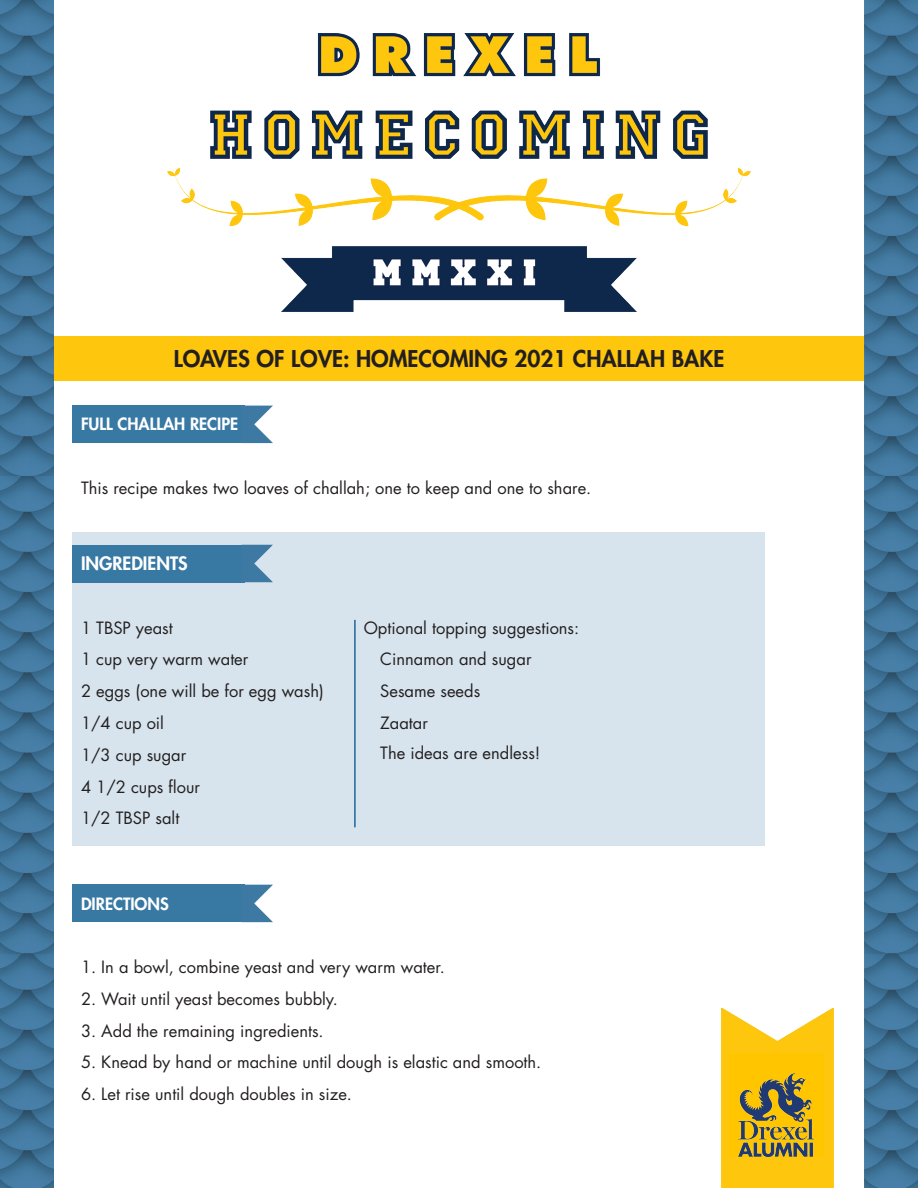
<style>
.page{position:relative;width:918px;height:1188px;background:#fff}
.page>*{position:absolute;margin:0;border:0;box-sizing:border-box;transform-origin:0 0}
.t1{font:800 22.5px "Futura Std";color:#231f20}
.t2{font:800 18px "Futura Std";color:#fff}
.t3{font:16.5px "Futura Std";color:#231f20}
.t4{font:800 16.5px "Futura Std";color:#fff}
</style>
<div class="page">
<img style="left:168px;top:33px;width:583px;height:279px">
<img style="left:0;top:0;width:54px;height:477px">
<img style="left:0;top:477px;width:54px;height:477px">
<img style="left:0;top:954px;width:54px;height:234px">
<img style="left:864px;top:0;width:54px;height:477px">
<img style="left:864px;top:477px;width:54px;height:477px">
<img style="left:864px;top:954px;width:54px;height:234px">
<img style="left:721px;top:1008px;width:113px;height:180px">
<div style="left:729px;top:1053px;width:94px;height:103px;background:#ffc600"></div>
<img style="left:739px;top:1074px;width:75px;height:83px">
<div style="left:54px;top:336px;width:810px;height:45px;background:#fec60d"></div>
<div style="left:72px;top:533px;width:693px;height:313px;background:#d7e4ed"></div>
<div style="left:72px;top:545px;width:172px;height:37px;background:#3879a4"></div>
<svg style="left:244px;top:545px;width:29px;height:37px"></svg>
<div style="left:72px;top:406px;width:172px;height:37px;background:#3879a4"></div>
<svg style="left:244px;top:406px;width:29px;height:37px"></svg>
<hr style="left:354px;top:620px;width:2px;height:207px;background:#3879a4">
<div style="left:72px;top:885px;width:172px;height:37px;background:#3879a4"></div>
<svg style="left:244px;top:885px;width:29px;height:37px"></svg>
<p class="t1" style="left:174px;top:344px;width:552px">LOAVES OF LOVE: HOMECOMING 2021 CHALLAH BAKE</p>
<p class="t4" style="left:81px;top:413px;width:159px">FULL CHALLAH RECIPE</p>
<p class="t3" style="left:81px;top:477px;width:512px">This recipe makes two loaves of challah; one to keep and one to share.</p>
<p class="t2" style="left:81px;top:552px;width:108px">INGREDIENTS</p>
<p class="t3" style="left:81px;top:617px;width:93px">1 TBSP yeast</p>
<p class="t3" style="left:81px;top:649px;width:169px">1 cup very warm water</p>
<p class="t3" style="left:81px;top:681px;width:244px">2 eggs (one will be for egg wash)</p>
<p class="t3" style="left:81px;top:712px;width:85px">1/4 cup oil</p>
<p class="t3" style="left:81px;top:744px;width:107px">1/3 cup sugar</p>
<p class="t3" style="left:81px;top:776px;width:121px">4 1/2 cups flour</p>
<p class="t3" style="left:81px;top:808px;width:100px">1/2 TBSP salt</p>
<p class="t4" style="left:81px;top:893px;width:89px">DIRECTIONS</p>
<p class="t3" style="left:364px;top:617px;width:217px">Optional topping suggestions:</p>
<p class="t3" style="left:380px;top:649px;width:153px">Cinnamon and sugar</p>
<p class="t3" style="left:380px;top:681px;width:102px">Sesame seeds</p>
<p class="t3" style="left:380px;top:712px;width:49px">Zaatar</p>
<p class="t3" style="left:380px;top:742px;width:162px">The ideas are endless!</p>
<p class="t3" style="left:81px;top:956px;width:366px">1. In a bowl, combine yeast and very warm water.</p>
<p class="t3" style="left:81px;top:988px;width:258px">2. Wait until yeast becomes bubbly.</p>
<p class="t3" style="left:81px;top:1020px;width:244px">3. Add the remaining ingredients.</p>
<p class="t3" style="left:81px;top:1052px;width:462px">5. Knead by hand or machine until dough is elastic and smooth.</p>
<p class="t3" style="left:81px;top:1084px;width:273px">6. Let rise until dough doubles in size.</p>
</div>
